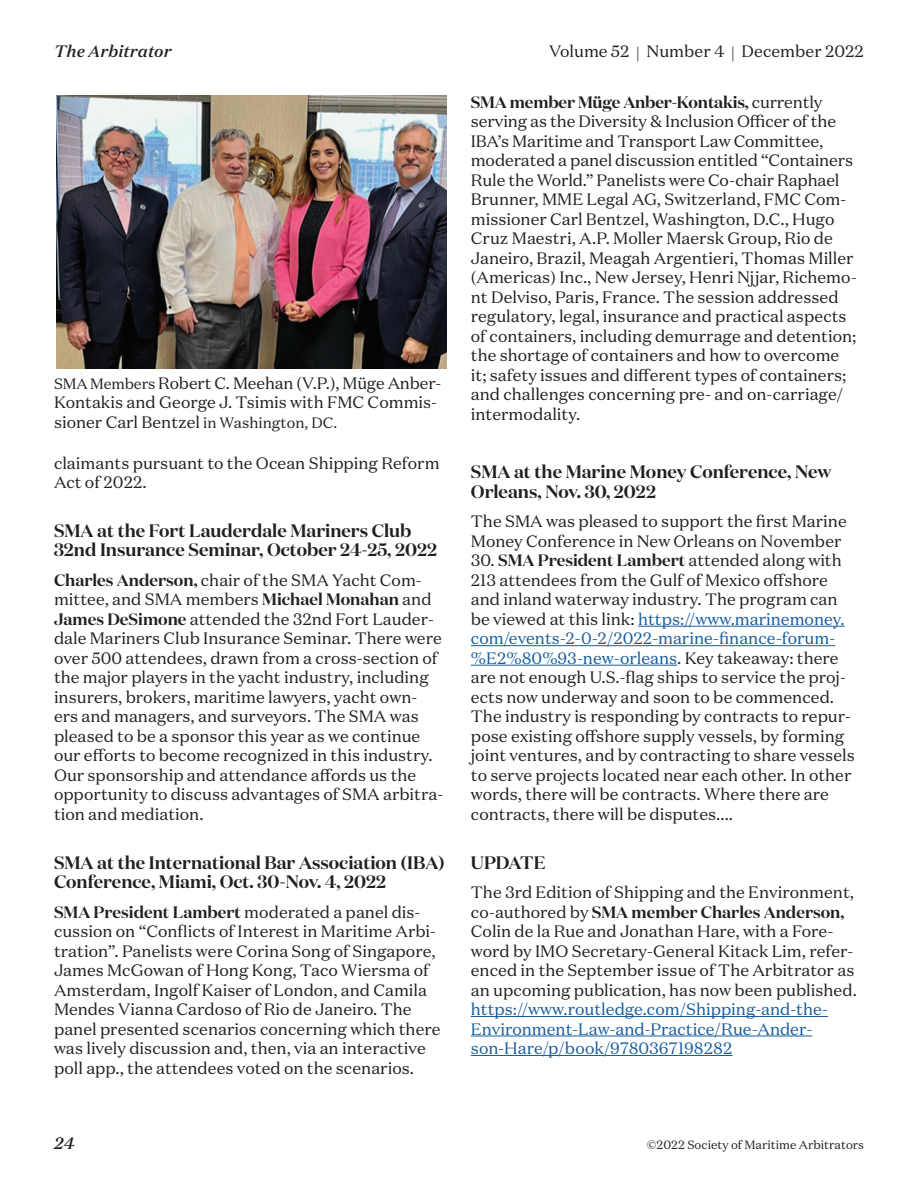
<style>
.page{position:relative;width:918px;height:1188px;background:#fff}
.page>*{position:absolute;margin:0;border:0;box-sizing:border-box;transform-origin:0 0}
.Subhead_Domaine_Semi{font:600 18px/19.5px "Domaine Disp";color:#231f20}
.Body_No_Indent_Domai{font:16.5px/19.5px "Domaine Text";color:#231f20}
.Photo_Caption_10_12{font:16.5px/19.5px "Domaine Text";color:#231f20}
.t1{font:italic 500 16.5px "Domaine Text";color:#231f20}
.t2{font:12px "Domaine Text";color:#231f20}
.s1{font-size:15px}
.s2{font-family:"Domaine Disp";font-weight:600}
.s3{color:#175d9e}
</style>
<div class="page">
<hr style="left:638px;top:626px;width:207px;height:1px;background:#175d9e">
<hr style="left:471px;top:645px;width:364px;height:1px;background:#175d9e">
<hr style="left:471px;top:665px;width:206px;height:1px;background:#175d9e">
<hr style="left:471px;top:1016px;width:357px;height:1px;background:#175d9e">
<hr style="left:471px;top:1036px;width:341px;height:1px;background:#175d9e">
<hr style="left:471px;top:1055px;width:261px;height:1px;background:#175d9e">
<img style="left:56px;top:95px;width:390px;height:273px">
<p class="t1" style="left:54px;top:41px;width:119px">The Arbitrator</p>
<p class="Body_No_Indent_Domai" style="left:549px;top:41px;width:316px">Volume 52 | Number 4 | December 2022</p>
<p class="Photo_Caption_10_12" style="left:54px;top:373px;width:389px"><span class="s1">SMA Members</span> Robert C. Meehan (V.P.), Müge Anber-<br>Kontakis and George J. Tsimis with FMC Commis&shy;sioner Carl Bentzel <span class="s1">in Washington, DC.</span></p>
<p class="Body_No_Indent_Domai" style="left:54px;top:453px;width:387px">claimants pursuant to the Ocean Shipping Reform<br>Act of 2022.</p>
<p class="Subhead_Domaine_Semi" style="left:54px;top:521px;width:385px">SMA at the Fort Lauderdale Mariners Club<br>32nd Insurance Seminar, October 24-25, 2022</p>
<p class="Body_No_Indent_Domai" style="left:54px;top:570px;width:391px"><span class="s2">Charles Anderson,</span> chair of the SMA Yacht Com&shy;mittee, and SMA members <span class="s2">Michael Monahan</span> and <span class="s2">James DeSimone</span> attended the 32nd Fort Lauder&shy;dale Mariners Club Insurance Seminar. There were over 500 attendees, drawn from a cross-section of the major players in the yacht industry, including insurers, brokers, maritime lawyers, yacht own&shy;ers and managers, and surveyors. The SMA was pleased to be a sponsor this year as we continue our efforts to become recognized in this industry.<br>Our sponsorship and attendance affords us the opportunity to discuss advantages of SMA arbitra&shy;tion and mediation.</p>
<p class="Subhead_Domaine_Semi" style="left:54px;top:852px;width:392px">SMA at the International Bar Association (IBA)<br>Conference, Miami, Oct. 30-Nov. 4, 2022</p>
<p class="Body_No_Indent_Domai" style="left:54px;top:902px;width:388px"><span class="s2">SMA President Lambert</span> moderated a panel dis&shy;cussion on “Conflicts of Interest in Maritime Arbi&shy;tration”. Panelists were Corina Song of Singapore, James McGowan of Hong Kong, Taco Wiersma of Amsterdam, Ingolf Kaiser of London, and Camila Mendes Vianna Cardoso of Rio de Janeiro. The panel presented scenarios concerning which there was lively discussion and, then, via an interactive poll app., the attendees voted on the scenarios.</p>
<p class="Body_No_Indent_Domai" style="left:471px;top:92px;width:387px"><span class="s2">SMA member Müge Anber-Kontakis,</span> currently serving as the Diversity &amp; Inclusion Officer of the IBA’s Maritime and Transport Law Committee, moderated a panel discussion entitled “Containers Rule the World.” Panelists were Co-chair Raphael Brunner, MME Legal AG, Switzerland, FMC Com&shy;missioner Carl Bentzel, Washington, D.C., Hugo Cruz Maestri, A.P. Moller Maersk Group, Rio de Janeiro, Brazil, Meagah Argentieri, Thomas Miller (Americas) Inc., New Jersey, Henri Njjar, Richemo&shy;nt Delviso, Paris, France. The session addressed regulatory, legal, insurance and practical aspects of containers, including demurrage and detention; the shortage of containers and how to overcome it; safety issues and different types of containers; and challenges concerning pre- and on-carriage/ intermodality.</p>
<p class="Subhead_Domaine_Semi" style="left:471px;top:462px;width:362px">SMA at the Marine Money Conference, New<br>Orleans, Nov. 30, 2022</p>
<p class="Body_No_Indent_Domai" style="left:471px;top:512px;width:377px">The SMA was pleased to support the first Marine<br>Money Conference in New Orleans on November</p>
<p class="Body_No_Indent_Domai" style="left:471px;top:551px;width:385px">30. <span class="s2">SMA President Lambert</span> attended along with 213 attendees from the Gulf of Mexico offshore and inland waterway industry. The program can be viewed at this link: <span class="s3">https://www.marinemoney. com/events-2-0-2/2022-marine-finance-forum-%E2%80%93-new-orleans</span>. Key takeaway: there are not enough U.S.-flag ships to service the proj&shy;ects now underway and soon to be commenced.<br>The industry is responding by contracts to repur&shy;pose existing offshore supply vessels, by forming joint ventures, and by contracting to share vessels to serve projects located near each other. In other words, there will be contracts. Where there are contracts, there will be disputes....</p>
<p class="Subhead_Domaine_Semi" style="left:471px;top:852px;width:76px">UPDATE</p>
<p class="Body_No_Indent_Domai" style="left:471px;top:882px;width:388px">The 3rd Edition of Shipping and the Environment, co-authored by <span class="s2">SMA member Charles Anderson, </span>Colin de la Rue and Jonathan Hare, with a Fore&shy;word by IMO Secretary-General Kitack Lim, refer&shy;enced in the September issue of The Arbitrator as an upcoming publication, has now been published. <span class="s3">https://www.routledge.com/Shipping-and-the-Environment-Law-and-Practice/Rue-Ander&shy;son-Hare/p/book/9780367198282</span></p>
<p class="t1" style="left:54px;top:1133px;width:22px">24</p>
<p class="t2" style="left:647px;top:1137px;width:219px">©2022 Society of Maritime Arbitrators</p>
</div>
